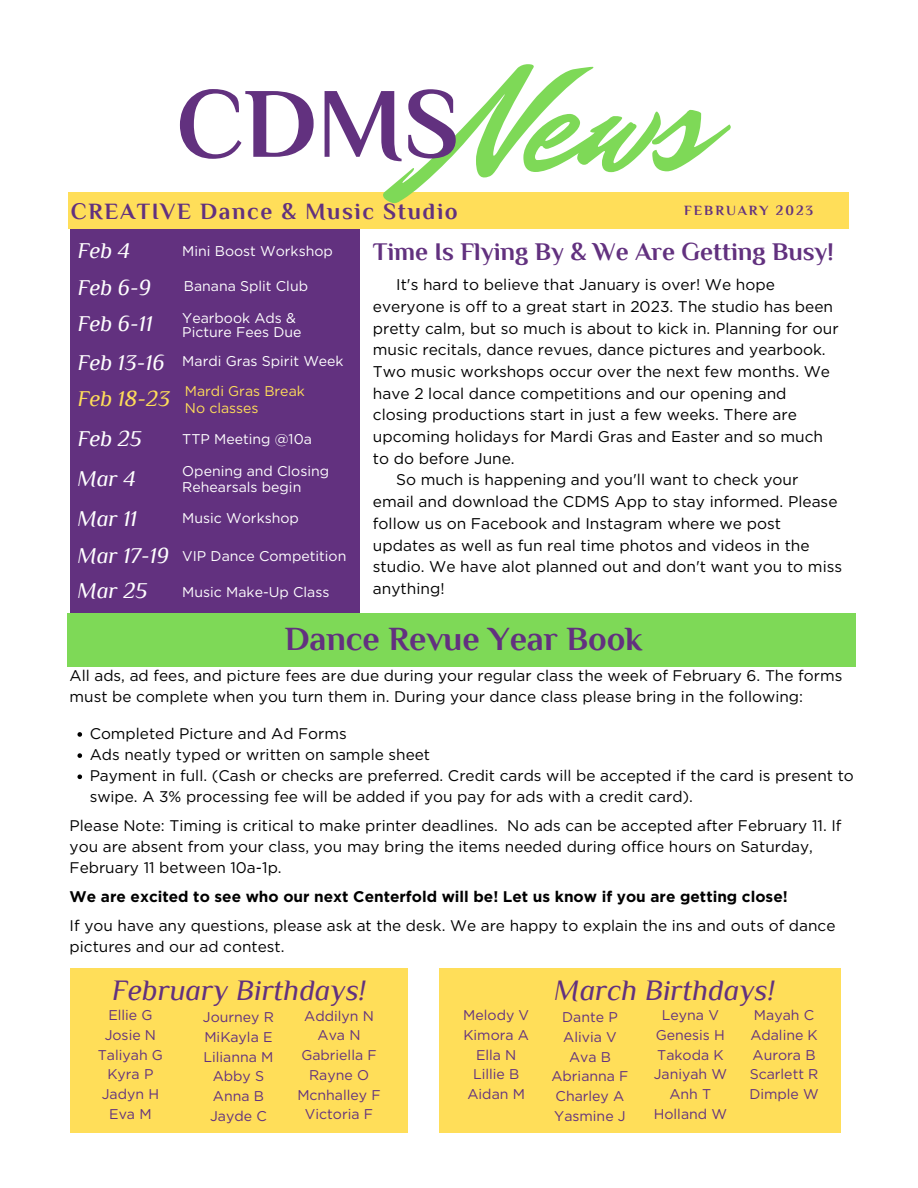
<style>
.page{position:relative;width:918px;height:1188px;background:#fff}
.page>*{position:absolute;margin:0;border:0;box-sizing:border-box;transform-origin:0 0}
.t1{font:700 99.6px "Philosopher";color:#62317f}
.t2{font:700 33.9px "Philosopher";color:#62317f}
.t3{font:italic 29.7px "Philosopher";color:#62317f}
.t4{font:700 25.35px "Philosopher";color:#62317f}
.t5{font:700 23.4px "Philosopher";letter-spacing:.07em;color:#62317f}
.t6{font:italic 22.5px "Philosopher";color:#fff}
.t7{font:15.45px/21.1px "Gotham";color:#000}
.t8{font:700 15.45px "Gotham";color:#000}
.t9{font:14.1px/19.8px "Gotham";color:#62317f;text-align:center}
.t10{font:14.1px/14.7px "Gotham";color:#fff}
.t11{font:14.1px/16.8px "Gotham";color:#ffde59}
.t12{font:700 14.1px "Philosopher";letter-spacing:.14em;color:#62317f}
.s1{font-family:"Mr Dafoe";font-weight:400;font-size:156.45px;color:#7ed957}
.s2{font-family:"Philosopher";font-style:italic;font-size:22.5px}
</style>
<div class="page">
<div style="left:70px;top:968px;width:337px;height:165px;background:#ffde59"></div>
<div style="left:439px;top:968px;width:402px;height:165px;background:#ffde59"></div>
<div style="left:70px;top:229px;width:289px;height:384px;background:#62317f"></div>
<div style="left:68px;top:613px;width:787px;height:53px;background:#7ed957"></div>
<svg style="left:77px;top:732px;width:5px;height:5px"></svg>
<svg style="left:77px;top:753px;width:5px;height:5px"></svg>
<svg style="left:77px;top:775px;width:5px;height:4px"></svg>
<div style="left:68px;top:193px;width:781px;height:36px;background:#ffde59"></div>
<h1 class="t1" style="left:176px;top:71px;width:529px">CDMS<span class="s1">News</span></h1>
<p class="t12" style="left:684px;top:203px;width:131px">FEBRUARY 2023</p>
<h3 class="t5" style="left:71px;top:198px;width:388px">CREATIVE Dance &amp; Music Studio</h3>
<h3 class="t6" style="left:77px;top:238px;width:54px">Feb 4</h3>
<p class="t10" style="left:182px;top:243px;width:152px">Mini Boost Workshop</p>
<h3 class="t4" style="left:373px;top:238px;width:462px">Time Is Flying By &amp; We Are Getting Busy!</h3>
<p class="t7" style="left:396px;top:274px;width:380px">It's hard to believe that January is over! We hope</p>
<p class="t7" style="left:373px;top:296px;width:462px">everyone is off to a great start in 2023. The studio has been</p>
<p class="t7" style="left:373px;top:317px;width:467px">pretty calm, but so much is about to kick in. Planning for our</p>
<p class="t7" style="left:373px;top:339px;width:454px">music recitals, dance revues, dance pictures and yearbook.</p>
<p class="t7" style="left:373px;top:361px;width:459px">Two music workshops occur over the next few months. We</p>
<p class="t7" style="left:373px;top:382px;width:415px">have 2 local dance competitions and our opening and</p>
<p class="t7" style="left:373px;top:404px;width:426px">closing productions start in just a few weeks. There are</p>
<p class="t7" style="left:373px;top:426px;width:452px">upcoming holidays for Mardi Gras and Easter and so much</p>
<p class="t7" style="left:373px;top:447px;width:143px">to do before June.</p>
<p class="t7" style="left:396px;top:469px;width:404px">So much is happening and you'll want to check your</p>
<p class="t7" style="left:373px;top:491px;width:466px">email and download the CDMS App to stay informed. Please</p>
<p class="t7" style="left:373px;top:513px;width:410px">follow us on Facebook and Instagram where we post</p>
<p class="t7" style="left:373px;top:534px;width:438px">updates as well as fun real time photos and videos in the</p>
<p class="t7" style="left:373px;top:556px;width:471px">studio. We have alot planned out and don't want you to miss</p>
<p class="t7" style="left:373px;top:578px;width:73px">anything!</p>
<h2 class="t2" style="left:285px;top:620px;width:359px">Dance Revue Year Book</h2>
<h3 class="t6" style="left:77px;top:276px;width:75px">Feb 6-9</h3>
<p class="t10" style="left:184px;top:279px;width:126px">Banana Split Club</p>
<p class="t10" style="left:182px;top:310px;width:121px">Yearbook Ads &amp;<br>Picture Fees Due</p>
<h3 class="t6" style="left:77px;top:312px;width:77px">Feb 6-11</h3>
<p class="t10" style="left:77px;top:353px;width:268px"><span class="s2">Feb 13-16</span> Mardi Gras Spirit Week</p>
<p class="t11" style="left:185px;top:382px;width:122px;text-indent:-107px"><span class="s2">Feb 18-23</span> Mardi Gras Break<br>No classes</p>
<h3 class="t6" style="left:77px;top:427px;width:66px">Feb 25</h3>
<p class="t10" style="left:182px;top:432px;width:131px">TTP Meeting @10a</p>
<p class="t10" style="left:182px;top:463px;width:148px">Opening and Closing</p>
<h3 class="t6" style="left:77px;top:466px;width:60px">Mar 4</h3>
<p class="t10" style="left:182px;top:479px;width:121px">Rehearsals begin</p>
<h3 class="t6" style="left:77px;top:506px;width:61px">Mar 11</h3>
<p class="t10" style="left:77px;top:548px;width:270px"><span class="s2">Mar 17-19</span> VIP Dance Competition</p>
<p class="t10" style="left:182px;top:511px;width:118px">Music Workshop</p>
<h3 class="t6" style="left:77px;top:579px;width:71px">Mar 25</h3>
<p class="t10" style="left:182px;top:584px;width:149px">Music Make-Up Class</p>
<p class="t7" style="left:70px;top:664px;width:774px">All ads, ad fees, and picture fees are due during your regular class the week of February 6. The forms must be complete when you turn them in. During your dance class please bring in the following:</p>
<p class="t7" style="left:90px;top:722px;width:766px">Completed Picture and Ad Forms<br>Ads neatly typed or written on sample sheet<br>Payment in full. (Cash or checks are preferred. Credit cards will be accepted if the card is present to swipe. A 3% processing fee will be added if you pay for ads with a credit card).</p>
<p class="t7" style="left:70px;top:815px;width:773px">Please Note: Timing is critical to make printer deadlines. No ads can be accepted after February 11. If you are absent from your class, you may bring the items needed during office hours on Saturday,<br>February 11 between 10a-1p.</p>
<p class="t8" style="left:70px;top:889px;width:720px">We are excited to see who our next Centerfold will be! Let us know if you are getting close!</p>
<p class="t7" style="left:70px;top:914px;width:767px">If you have any questions, please ask at the desk. We are happy to explain the ins and outs of dance pictures and our ad contest.</p>
<h3 class="t3" style="left:554px;top:974px;width:222px">March Birthdays!</h3>
<h3 class="t3" style="left:112px;top:974px;width:256px">February Birthdays!</h3>
<p class="t9" style="left:98px;top:1005px;width:67px">Ellie G<br>Josie N<br>Taliyah G<br>Kyra P<br>Jadyn H<br>Eva M</p>
<p class="t9" style="left:203px;top:1007px;width:73px">Journey R<br>MiKayla E<br>Lilianna M<br>Abby S<br>Anna B<br>Jayde C</p>
<p class="t9" style="left:297px;top:1006px;width:85px">Addilyn N<br>Ava N<br>Gabriella F<br>Rayne O<br>Mcnhalley F<br>Victoria F</p>
<p class="t9" style="left:551px;top:1007px;width:79px">Dante P<br>Alivia V<br>Ava B<br>Abrianna F<br>Charley A<br>Yasmine J</p>
<p class="t9" style="left:654px;top:1005px;width:75px">Leyna V<br>Genesis H<br>Takoda K<br>Janiyah W<br>Anh T<br>Holland W</p>
<p class="t9" style="left:749px;top:1005px;width:71px">Mayah C<br>Adaline K<br>Aurora B<br>Scarlett R<br>Dimple W</p>
<p class="t9" style="left:463px;top:1005px;width:67px">Melody V<br>Kimora A<br>Ella N<br>Lillie B<br>Aidan M</p>
</div>
